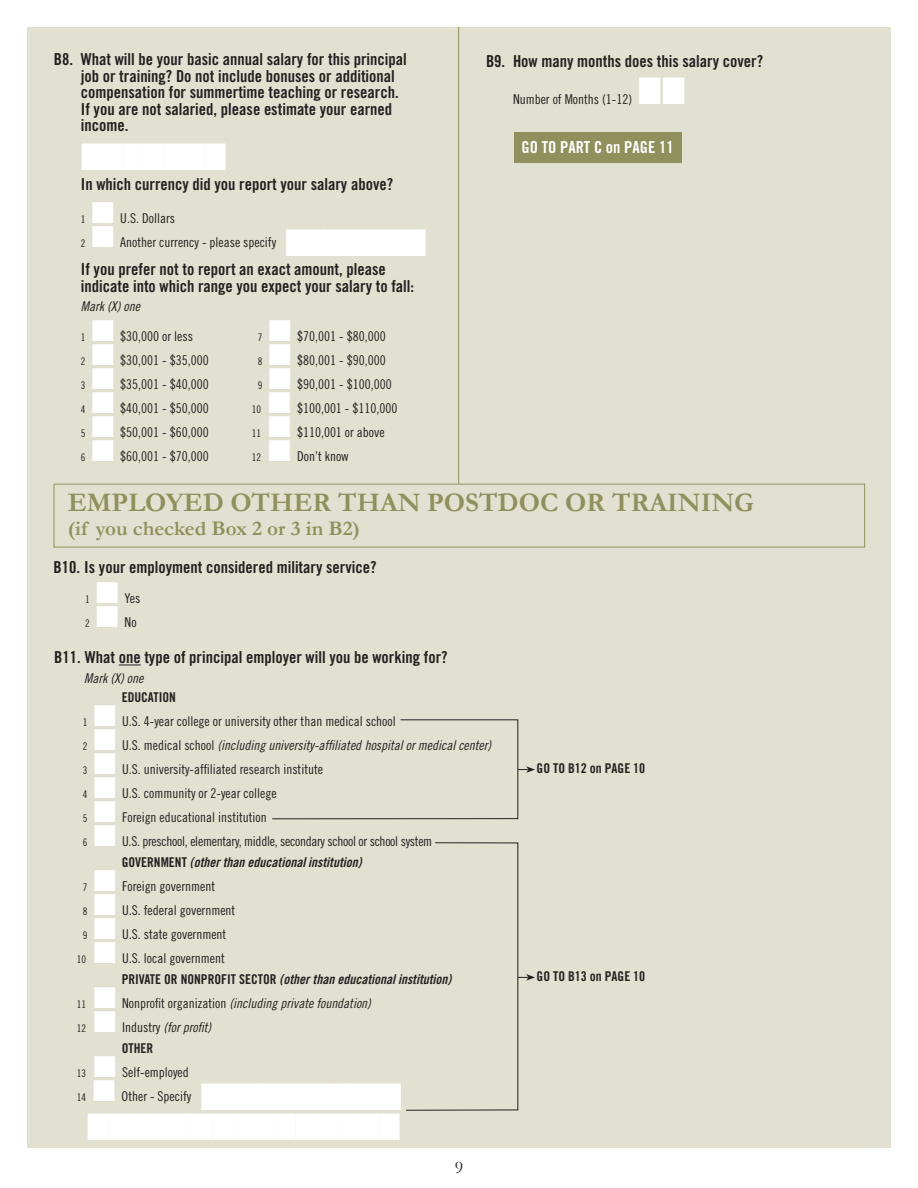
<style>
.page{position:relative;width:918px;height:1188px;background:#fff}
.page>*{position:absolute;margin:0;border:0;box-sizing:border-box;transform-origin:0 0}
.t1{font:38.1px "Zapf Dingbats";color:#fff;scale:.8 1}
.t2{font:38.1px "Zapf Dingbats";color:#fff;scale:.79 1}
.t3{font:700 27px "Garamond";color:#90905c}
.t4{font:700 21px "Garamond";color:#90905c}
.t5{font:18px "Garamond";color:#231f20}
.t6{font:16.5px/16.5px "Trade Gothic LT Std Bd Cn 20";color:#231f20}
.t7{font:16.5px "Trade Gothic LT Std Bd Cn 20";color:#fff}
.t8{font:13.5px "Trade Gothic LT Std Cn 18";color:#231f20}
.t9{font:13.5px "Trade Gothic LT Std Cn 18 Obl";color:#231f20}
.t10{font:13.5px "Trade Gothic LT Std Bd Cn 20 Obl";color:#231f20}
.t11{font:13.5px "Trade Gothic LT Std Cn 18";letter-spacing:-.02em;color:#231f20}
.t12{font:13.5px "Trade Gothic LT Std Bd Cn 20";color:#231f20}
.t13{font:10.5px "Trade Gothic LT Std Cn 18";color:#231f20}
.s1{color:#fff}
.s2{font-family:"Trade Gothic LT Std Cn 18"}
.s3{font-family:"Trade Gothic LT Std Bd Cn 20"}
</style>
<div class="page">
<div style="left:27px;top:27px;width:864px;height:1121px;background:#e2e1d1"></div>
<hr style="left:458px;top:27px;width:1px;height:459px;background:#90905c">
<div style="left:54px;top:484px;width:811px;height:63px;border:1px solid #90905c"></div>
<div style="left:514px;top:132px;width:167px;height:30px;background:#90905c"></div>
<svg style="left:119px;top:665px;width:22px;height:1px"></svg>
<svg style="left:272px;top:719px;width:263px;height:100px"></svg>
<svg style="left:406px;top:842px;width:129px;height:269px"></svg>
<p class="t6" style="left:81px;top:51px;width:328px;text-indent:-27px">B8. What will be your basic annual salary for this principal job or training? Do not include bonuses or additional compensation for summertime teaching or research.<br>If you are not salaried, please estimate your earned income.</p>
<h1 class="t2" style="left:81px;top:139px;width:186px">■■■■■■■</h1>
<p class="t6" style="left:81px;top:176px;width:314px">In which currency did you report your salary above?</p>
<p class="t13" style="left:81px;top:213px;width:6px">1</p>
<p class="t8" style="left:91px;top:210px;width:85px"><span class="s1">■</span> U.S. Dollars</p>
<p class="t8" style="left:91px;top:234px;width:186px"><span class="s1">■</span> Another currency - please specify</p>
<h1 class="t1" style="left:285px;top:225px;width:178px">■■■■■■■■</h1>
<p class="t6" style="left:81px;top:261px;width:335px">If you prefer not to report an exact amount, please indicate into which range you expect your salary to fall:</p>
<p class="t9" style="left:81px;top:299px;width:61px">Mark (X) one</p>
<p class="t13" style="left:81px;top:331px;width:6px">1</p>
<p class="t13" style="left:81px;top:237px;width:6px">2</p>
<p class="t8" style="left:91px;top:329px;width:103px"><span class="s1">■</span> $30,000 or less</p>
<p class="t8" style="left:268px;top:329px;width:119px"><span class="s1">■</span> $70,001 - $80,000</p>
<p class="t13" style="left:258px;top:331px;width:6px">7</p>
<p class="t8" style="left:91px;top:353px;width:119px"><span class="s1">■</span> $30,001 - $35,000</p>
<p class="t8" style="left:268px;top:353px;width:119px"><span class="s1">■</span> $80,001 - $90,000</p>
<p class="t13" style="left:81px;top:355px;width:6px">2</p>
<p class="t13" style="left:258px;top:355px;width:6px">8</p>
<p class="t8" style="left:91px;top:377px;width:119px"><span class="s1">■</span> $35,001 - $40,000</p>
<p class="t8" style="left:268px;top:377px;width:125px"><span class="s1">■</span> $90,001 - $100,000</p>
<p class="t13" style="left:81px;top:379px;width:6px">3</p>
<p class="t13" style="left:258px;top:379px;width:6px">9</p>
<p class="t8" style="left:91px;top:401px;width:119px"><span class="s1">■</span> $40,001 - $50,000</p>
<p class="t8" style="left:268px;top:401px;width:131px"><span class="s1">■</span> $100,001 - $110,000</p>
<p class="t13" style="left:252px;top:403px;width:11px">10</p>
<p class="t13" style="left:81px;top:403px;width:6px">4</p>
<p class="t8" style="left:91px;top:425px;width:119px"><span class="s1">■</span> $50,001 - $60,000</p>
<p class="t8" style="left:268px;top:425px;width:118px"><span class="s1">■</span> $110,001 or above</p>
<p class="t13" style="left:252px;top:427px;width:11px">11</p>
<p class="t13" style="left:81px;top:427px;width:6px">5</p>
<p class="t8" style="left:91px;top:449px;width:119px"><span class="s1">■</span> $60,001 - $70,000</p>
<p class="t8" style="left:268px;top:449px;width:82px"><span class="s1">■</span> Don’t know</p>
<p class="t13" style="left:81px;top:451px;width:6px">6</p>
<p class="t13" style="left:252px;top:451px;width:11px">12</p>
<p class="t6" style="left:486px;top:53px;width:279px">B9. How many months does this salary cover?</p>
<p class="t8" style="left:513px;top:91px;width:121px">Number of Months (1-12)</p>
<p class="t7" style="left:522px;top:137px;width:154px">GO TO PART C on PAGE 11</p>
<h2 class="t3" style="left:68px;top:484px;width:688px">EMPLOYED OTHER THAN POSTDOC OR TRAINING</h2>
<h3 class="t4" style="left:68px;top:514px;width:294px">(if you checked Box 2 or 3 in B2)</h3>
<p class="t6" style="left:54px;top:558px;width:324px">B10. Is your employment considered military service?</p>
<p class="t13" style="left:85px;top:593px;width:6px">1</p>
<p class="t8" style="left:96px;top:590px;width:46px"><span class="s1">■</span> Yes</p>
<p class="t8" style="left:96px;top:614px;width:42px"><span class="s1">■</span> No</p>
<p class="t13" style="left:85px;top:617px;width:6px">2</p>
<p class="t6" style="left:54px;top:649px;width:395px">B11. What one type of principal employer will you be working for?</p>
<p class="t9" style="left:84px;top:670px;width:61px">Mark (X) one</p>
<p class="t12" style="left:122px;top:689px;width:56px">EDUCATION</p>
<p class="t13" style="left:83px;top:716px;width:6px">1</p>
<p class="t8" style="left:93px;top:714px;width:304px"><span class="s1">■</span> U.S. 4-year college or university other than medical school</p>
<p class="t9" style="left:93px;top:738px;width:400px"><span class="s1">■</span> <span class="s2">U.S. medical school</span> (including university-affiliated hospital or medical center)</p>
<p class="t13" style="left:83px;top:740px;width:6px">2</p>
<p class="t8" style="left:93px;top:762px;width:231px"><span class="s1">■</span> U.S. university-affiliated research institute</p>
<p class="t13" style="left:83px;top:764px;width:6px">3</p>
<p class="t8" style="left:93px;top:786px;width:185px"><span class="s1">■</span> U.S. community or 2-year college</p>
<p class="t13" style="left:83px;top:788px;width:6px">4</p>
<p class="t8" style="left:93px;top:810px;width:175px"><span class="s1">■</span> Foreign educational institution</p>
<p class="t13" style="left:83px;top:812px;width:6px">5</p>
<p class="t11" style="left:93px;top:834px;width:340px"><span class="s1">■</span> U.S. preschool, elementary, middle, secondary school or school system</p>
<p class="t10" style="left:122px;top:854px;width:241px"><span class="s3">GOVERNMENT</span> (other than educational institution)</p>
<p class="t13" style="left:83px;top:836px;width:6px">6</p>
<p class="t8" style="left:93px;top:879px;width:123px"><span class="s1">■</span> Foreign government</p>
<p class="t13" style="left:83px;top:881px;width:6px">7</p>
<p class="t8" style="left:93px;top:903px;width:144px"><span class="s1">■</span> U.S. federal government</p>
<p class="t13" style="left:83px;top:905px;width:6px">8</p>
<p class="t8" style="left:93px;top:927px;width:135px"><span class="s1">■</span> U.S. state government</p>
<p class="t13" style="left:83px;top:929px;width:6px">9</p>
<p class="t8" style="left:93px;top:951px;width:133px"><span class="s1">■</span> U.S. local government</p>
<p class="t10" style="left:122px;top:971px;width:331px"><span class="s3">PRIVATE OR NONPROFIT SECTOR</span> (other than educational institution)</p>
<p class="t13" style="left:77px;top:953px;width:11px">10</p>
<p class="t13" style="left:77px;top:998px;width:11px">11</p>
<p class="t13" style="left:77px;top:1022px;width:11px">12</p>
<p class="t9" style="left:93px;top:996px;width:279px"><span class="s1">■</span> <span class="s2">Nonprofit organization</span> (including private foundation)</p>
<p class="t9" style="left:93px;top:1020px;width:120px"><span class="s1">■</span> <span class="s2">Industry</span> (for profit)</p>
<p class="t12" style="left:122px;top:1040px;width:33px">OTHER</p>
<p class="t8" style="left:93px;top:1065px;width:97px"><span class="s1">■</span> Self-employed</p>
<p class="t13" style="left:77px;top:1067px;width:11px">13</p>
<p class="t8" style="left:93px;top:1089px;width:100px"><span class="s1">■</span> Other - Specify</p>
<h1 class="t1" style="left:200px;top:1079px;width:254px">■■■■■■■■■■■</h1>
<h1 class="t1" style="left:87px;top:1109px;width:394px">■■■■■■■■■■■■■■■</h1>
<p class="t13" style="left:77px;top:1091px;width:11px">14</p>
<h3 class="t5" style="left:455px;top:1155px;width:10px">9</h3>
<p class="t12" style="left:537px;top:760px;width:110px">GO TO B12 on PAGE 10</p>
<p class="t12" style="left:537px;top:968px;width:110px">GO TO B13 on PAGE 10</p>
</div>
